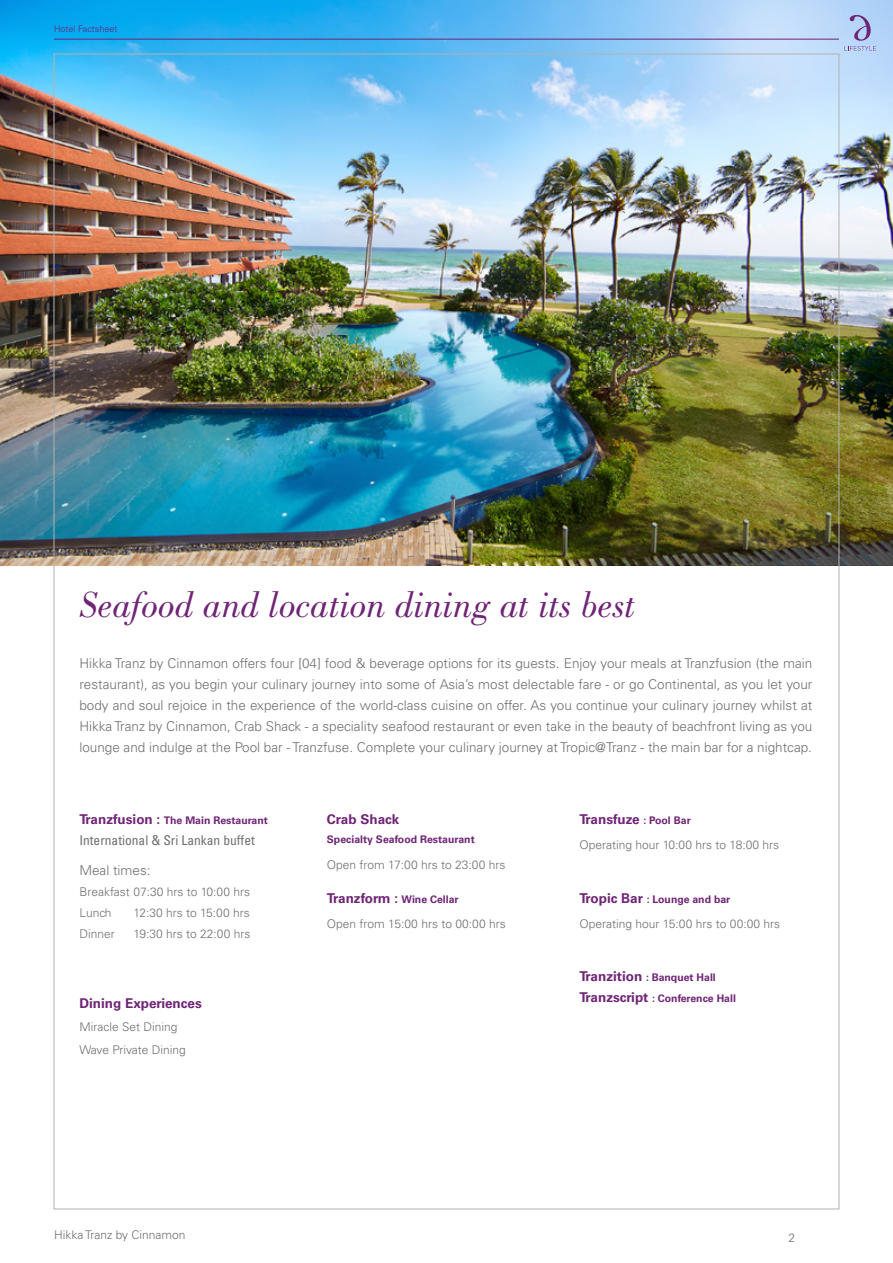
<style>
.page{position:relative;width:893px;height:1263px;background:#fff}
.page>*{position:absolute;margin:0;border:0;box-sizing:border-box;transform-origin:0 0}
.t1{font:italic 37.5px "Bodoni Std";color:#6f2476}
.t2{font:300 13.5px/21px "Univers LT Std";color:#706f6f;text-align:justify}
.t3{font:700 13.5px "Univers LT Std";color:#6f2476}
.t4{font:condensed 13.5px "Univers LT Std";color:#706f6f}
.t5{font:300 12px/21px "Univers LT Std";color:#706f6f}
.t6{font:700 10.5px/20.4px "Univers LT Std";color:#6f2476}
.t7{font:300 9px "Univers LT Std";color:#6f2476}
.s1{font-size:13.5px}
.s2{font-size:10.5px}
</style>
<div class="page">
<img style="left:0;top:0;width:893px;height:565px">
<hr style="left:54px;top:39px;width:785px;height:1px;background:#6f2476">
<svg style="left:844px;top:13px;width:32px;height:39px"></svg>
<p class="t7" style="left:54px;top:23px;width:65px">Hotel Factsheet</p>
<p class="t7" style="left:54px;top:24px;width:65px">Hotel Factsheet</p>
<h1 class="t1" style="left:79px;top:584px;width:558px">Seafood and location dining at its best</h1>
<p class="t2" style="left:79px;top:652px;width:735px">Hikka Tranz by Cinnamon offers four [04] food &amp; beverage options for its guests. Enjoy your meals at Tranzfusion (the main restaurant), as you begin your culinary journey into some of Asia’s most delectable fare - or go Continental, as you let your body and soul rejoice in the experience of the world-class cuisine on offer. As you continue your culinary journey whilst at Hikka Tranz by Cinnamon, Crab Shack - a speciality seafood restaurant or even take in the beauty of beachfront living as you lounge and indulge at the Pool bar - Tranzfuse. Complete your culinary journey at Tropic@Tranz - the main bar for a nightcap.</p>
<p class="t6" style="left:79px;top:810px;width:190px"><span class="s1">Tranzfusion :</span> The Main Restaurant</p>
<p class="t4" style="left:79px;top:832px;width:177px">International &amp; Sri Lankan buffet</p>
<p class="t2" style="left:79px;top:859px;width:73px">Meal times:</p>
<p class="t5" style="left:79px;top:881px;width:172px">Breakfast 07:30 hrs to 10:00 hrs<br>Lunch</p>
<p class="t5" style="left:133px;top:902px;width:118px">12:30 hrs to 15:00 hrs</p>
<p class="t5" style="left:79px;top:923px;width:37px">Dinner</p>
<p class="t5" style="left:133px;top:923px;width:119px">19:30 hrs to 22:00 hrs</p>
<p class="t3" style="left:79px;top:995px;width:124px">Dining Experiences</p>
<p class="t5" style="left:79px;top:1015px;width:108px;line-height:23px">Miracle Set Dining<br>Wave Private Dining</p>
<p class="t3" style="left:327px;top:811px;width:74px">Crab Shack</p>
<p class="t6" style="left:327px;top:829px;width:149px">Specialty Seafood Restaurant</p>
<p class="t5" style="left:327px;top:854px;width:180px">Open from 17:00 hrs to 23:00 hrs</p>
<p class="t3" style="left:327px;top:890px;width:133px">Tranzform : <span class="s2">Wine Cellar</span></p>
<p class="t5" style="left:327px;top:913px;width:180px">Open from 15:00 hrs to 00:00 hrs</p>
<p class="t3" style="left:579px;top:811px;width:113px">Transfuze <span class="s2">: Pool Bar</span></p>
<p class="t5" style="left:579px;top:835px;width:201px">Operating hour 10:00 hrs to 18:00 hrs</p>
<p class="t6" style="left:579px;top:889px;width:152px"><span class="s1">Tropic Bar</span> : Lounge and bar</p>
<p class="t5" style="left:579px;top:913px;width:202px">Operating hour 15:00 hrs to 00:00 hrs</p>
<p class="t6" style="left:579px;top:968px;width:158px"><span class="s1">Tranzition</span> : Banquet Hall<br><span class="s1">Tranzscript</span> : Conference Hall</p>
<p class="t5" style="left:54px;top:1224px;width:133px">Hikka Tranz by Cinnamon</p>
<p class="t5" style="left:788px;top:1228px;width:8px">2</p>
</div>
